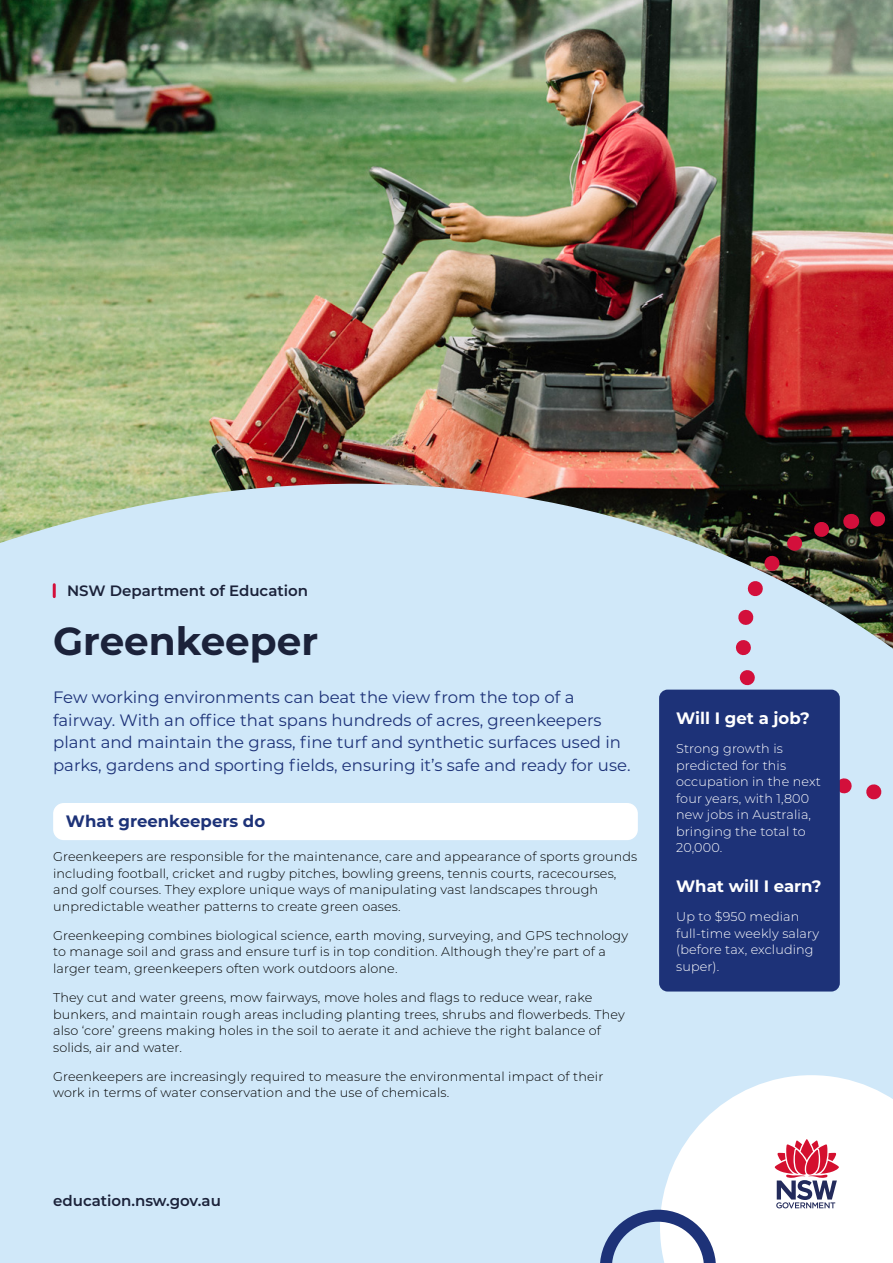
<style>
.page{position:relative;width:893px;height:1263px;background:#fff}
.page>*{position:absolute;margin:0;border:0;box-sizing:border-box;transform-origin:0 0}
.Cover_Heading{font:700 39px "Montserrat";color:#1b223a}
.Intro_heading{font:16.5px/22.5px "Montserrat";color:#1d3278}
.Body_Heading{font:700 16.5px "Montserrat";color:#fff}
.Body_Heading_Boxed{font:700 16.5px "Montserrat";color:#1d3278}
.t1{font:600 15px "Montserrat";color:#1b223a}
.Body_2{font:300 12.75px/16.5px "Montserrat";letter-spacing:.01em;color:#000}
.Body_2-2{font:300 12.75px/16.5px "Montserrat";letter-spacing:.01em;color:#fff}
</style>
<div class="page">
<img style="left:0;top:0;width:893px;height:1263px">
<svg style="left:53px;top:585px;width:3px;height:12px"></svg>
<div style="left:53px;top:803px;width:585px;height:37px;background:#fff;border-radius:11px"></div>
<svg style="left:600px;top:1075px;width:293px;height:188px"></svg>
<svg style="left:686px;top:510px;width:207px;height:298px"></svg>
<img style="left:849px;top:505px;width:44px;height:300px">
<div style="left:659px;top:690px;width:181px;height:301px;background:#1d3278;border-radius:9px"></div>
<p class="t1" style="left:67px;top:580px;width:243px">NSW Department of Education</p>
<h1 class="Cover_Heading" style="left:53px;top:613px;width:267px">Greenkeeper</h1>
<p class="Intro_heading" style="left:53px;top:686px;width:579px">Few working environments can beat the view from the top of a fairway. With an office that spans hundreds of acres, greenkeepers plant and maintain the grass, fine turf and synthetic surfaces used in parks, gardens and sporting fields, ensuring it’s safe and ready for use.</p>
<h2 class="Body_Heading_Boxed" style="left:66px;top:810px;width:201px">What greenkeepers do</h2>
<p class="Body_2" style="left:53px;top:848px;width:586px">Greenkeepers are responsible for the maintenance, care and appearance of sports grounds including football, cricket and rugby pitches, bowling greens, tennis courts, racecourses, and golf courses. They explore unique ways of manipulating vast landscapes through unpredictable weather patterns to create green oases.</p>
<p class="Body_2" style="left:53px;top:926px;width:576px">Greenkeeping combines biological science, earth moving, surveying, and GPS technology to manage soil and grass and ensure turf is in top condition. Although they’re part of a larger team, greenkeepers often work outdoors alone.</p>
<p class="Body_2" style="left:53px;top:989px;width:573px">They cut and water greens, mow fairways, move holes and flags to reduce wear, rake bunkers, and maintain rough areas including planting trees, shrubs and flowerbeds. They also ‘core’ greens making holes in the soil to aerate it and achieve the right balance of solids, air and water.</p>
<p class="Body_2" style="left:53px;top:1067px;width:552px">Greenkeepers are increasingly required to measure the environmental impact of their work in terms of water conservation and the use of chemicals.</p>
<p class="t1" style="left:53px;top:1190px;width:169px">education.nsw.gov.au</p>
<h2 class="Body_Heading" style="left:676px;top:706px;width:135px">Will I get a job?</h2>
<p class="Body_2-2" style="left:676px;top:740px;width:146px">Strong growth is predicted for this occupation in the next four years, with 1,800 new jobs in Australia, bringing the total to<br>20,000.</p>
<h2 class="Body_Heading" style="left:676px;top:874px;width:147px">What will I earn?</h2>
<p class="Body_2-2" style="left:676px;top:908px;width:145px">Up to $950 median full-time weekly salary (before tax, excluding super).</p>
</div>
